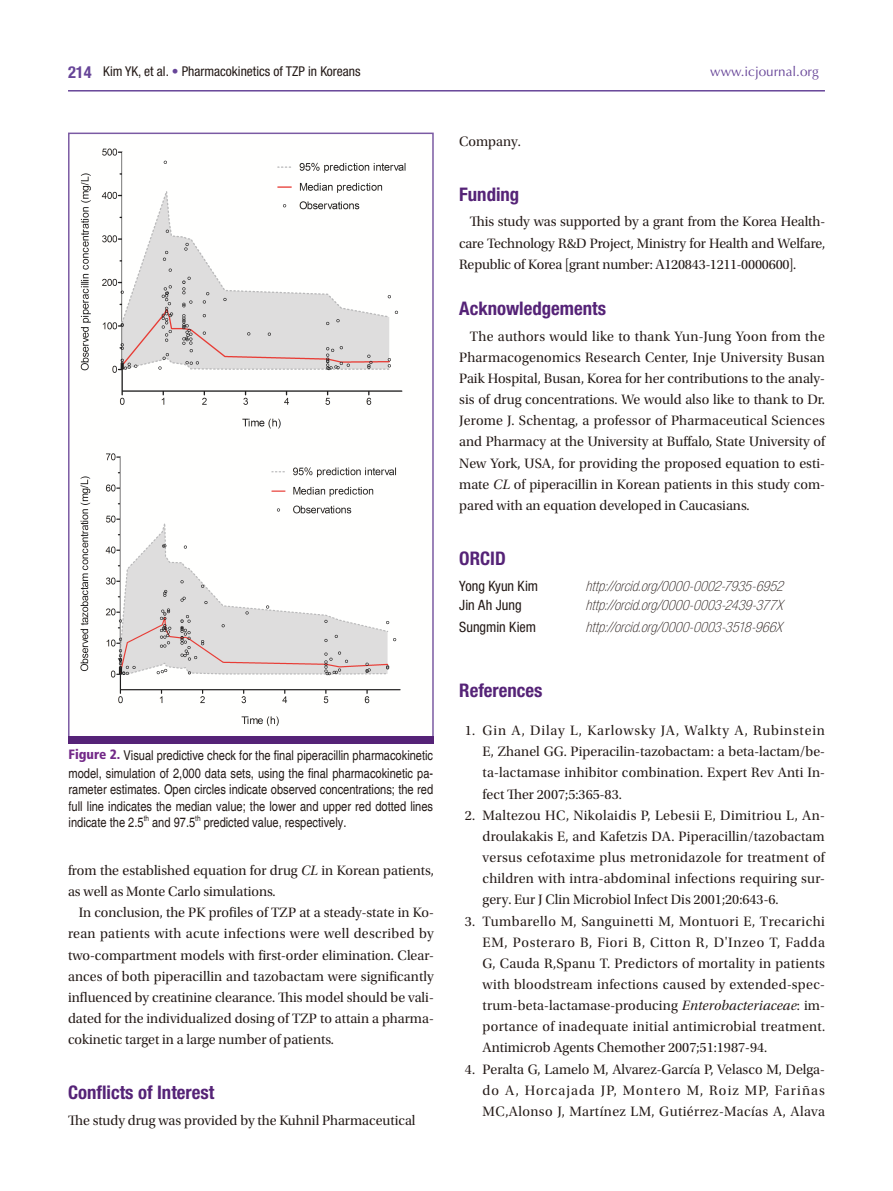
<style>
.page{position:relative;width:893px;height:1191px;background:#fff}
.page>*{position:absolute;margin:0;border:0;box-sizing:border-box;transform-origin:0 0}
.본문_타이틀_1{font:700 condensed 18.75px "Helvetica Neue";color:#552377}
.본문{font:14.25px/21.1px "Utopia Std Subh";color:#231916;text-align:justify}
.참고문헌{font:14.25px/21.1px "Utopia Std Subh";letter-spacing:.01em;color:#231916;text-align:justify}
.저자명{font:italic 100 condensed 14.25px "Helvetica Neue";color:#231916}
.본문_타이틀_1-2{font:14.25px "Utopia Std Subh";color:#231916}
.저자명-2{font:condensed 14.25px "Helvetica Neue";color:#231916}
.표_그림_타이틀{font:condensed 13.5px/16.5px "Helvetica";color:#231916}
.t1{font:condensed 13.5px "Helvetica Neue";color:#231916}
.t2{font:13.5px "Optima LT Std";color:#674598}
.표_그림_타이틀-2{font:condensed 7.8px "Helvetica";color:#231916}
.s1{font-weight:700;font-size:16.5px;color:#674598}
.s2{color:#674598}
.s3{font-family:"Frutiger LT Std";font-weight:900;color:#732988}
.s4{font-family:"Utopia Std Subh It"}
</style>
<div class="page">
<hr style="left:68px;top:90px;width:757px;height:2px;background:#674598">
<img style="left:80px;top:148px;width:326px;height:578px">
<div style="left:68px;top:133px;width:366px;height:604px;border:2px solid #7b5aa3"></div>
<div style="left:68px;top:736px;width:366px;height:7px;background:#552377"></div>
<p class="t1" style="left:68px;top:64px;width:294px"><span class="s1">214</span> Kim YK, et al. <span class="s2">•</span> Pharmacokinetics of TZP in Koreans</p>
<p class="t2" style="left:710px;top:63px;width:110px">www.icjournal.org</p>
<p class="표_그림_타이틀" style="left:69px;top:746px;width:366px;line-height:18px"><span class="s3">Figure 2.</span> Visual predictive check for the final piperacillin pharmacokinetic model, simulation of 2,000 data sets, using the final pharmacokinetic pa-</p>
<p class="표_그림_타이틀" style="left:69px;top:781px;width:366px;text-align:justify">rameter estimates. Open circles indicate observed concentrations; the red full line indicates the median value; the lower and upper red dotted lines indicate the 2.5</p>
<p class="표_그림_타이틀-2" style="left:144px;top:813px;width:7px">th</p>
<p class="표_그림_타이틀" style="left:152px;top:814px;width:45px">and 97.5</p>
<p class="표_그림_타이틀-2" style="left:195px;top:813px;width:7px">th</p>
<p class="표_그림_타이틀" style="left:204px;top:814px;width:144px">predicted value, respectively.</p>
<p class="본문" style="left:68px;top:860px;width:367px">from the established equation for drug <span class="s4">CL</span> in Korean patients, as well as Monte Carlo simulations.</p>
<p class="본문" style="left:68px;top:902px;width:367px;text-indent:11px">In conclusion, the PK profiles of TZP at a steady-state in Ko&shy;rean patients with acute infections were well described by two-compartment models with first-order elimination. Clear&shy;ances of both piperacillin and tazobactam were significantly influenced by creatinine clearance. This model should be vali&shy;dated for the individualized dosing of TZP to attain a pharma&shy;cokinetic target in a large number of patients.</p>
<p class="본문_타이틀_1" style="left:68px;top:1081px;width:148px">Conflicts of Interest</p>
<p class="본문_타이틀_1-2" style="left:68px;top:1112px;width:349px">The study drug was provided by the Kuhnil Pharmaceutical</p>
<p class="본문_타이틀_1-2" style="left:459px;top:134px;width:63px">Company.</p>
<p class="본문_타이틀_1" style="left:459px;top:183px;width:62px">Funding</p>
<p class="본문" style="left:459px;top:211px;width:367px;text-indent:11px">This study was supported by a grant from the Korea Health&shy;care Technology R&amp;D Project, Ministry for Health and Welfare, Republic of Korea [grant number: A120843-1211-0000600].</p>
<p class="본문_타이틀_1" style="left:459px;top:297px;width:148px">Acknowledgements</p>
<p class="본문" style="left:459px;top:326px;width:367px;text-indent:11px">The authors would like to thank Yun-Jung Yoon from the Pharmacogenomics Research Center, Inje University Busan Paik Hospital, Busan, Korea for her contributions to the analy&shy;sis of drug concentrations. We would also like to thank to Dr.<br>Jerome J. Schentag, a professor of Pharmaceutical Sciences and Pharmacy at the University at Buffalo, State University of New York, USA, for providing the proposed equation to esti&shy;mate <span class="s4">CL</span> of piperacillin in Korean patients in this study com&shy;pared with an equation developed in Caucasians.</p>
<p class="본문_타이틀_1" style="left:459px;top:547px;width:48px">ORCID</p>
<p class="저자명-2" style="left:459px;top:577px;width:80px">Yong Kyun Kim</p>
<p class="저자명" style="left:585px;top:578px;width:203px">http://orcid.org/0000-0002-7935-6952</p>
<p class="저자명-2" style="left:459px;top:597px;width:64px">Jin Ah Jung</p>
<p class="저자명" style="left:585px;top:597px;width:203px">http://orcid.org/0000-0003-2439-377X</p>
<p class="저자명-2" style="left:459px;top:619px;width:78px">Sungmin Kiem</p>
<p class="저자명" style="left:585px;top:619px;width:202px">http://orcid.org/0000-0003-3518-966X</p>
<p class="본문_타이틀_1" style="left:459px;top:679px;width:85px">References</p>
<p class="참고문헌" style="left:483px;top:720px;width:344px;text-indent:-18px">1. Gin A, Dilay L, Karlowsky JA, Walkty A, Rubinstein E, Zhanel GG. Piperacilin-tazobactam: a beta-lactam/be&shy;ta-lactamase inhibitor combination. Expert Rev Anti In&shy;fect Ther 2007;5:365-83.</p>
<p class="참고문헌" style="left:483px;top:804px;width:344px;text-indent:-18px">2. Maltezou HC, Nikolaidis P, Lebesii E, Dimitriou L, An&shy;droulakakis E, and Kafetzis DA. Piperacillin/tazobactam versus cefotaxime plus metronidazole for treatment of children with intra-abdominal infections requiring sur&shy;gery. Eur J Clin Microbiol Infect Dis 2001;20:643-6.</p>
<p class="참고문헌" style="left:483px;top:910px;width:344px;text-indent:-18px">3. Tumbarello M, Sanguinetti M, Montuori E, Trecarichi EM, Posteraro B, Fiori B, Citton R, D'Inzeo T, Fadda G, Cauda R,Spanu T. Predictors of mortality in patients with bloodstream infections caused by extended-spec&shy;trum-beta-lactamase-producing <span class="s4">Enterobacteriaceae</span>: im&shy;portance of inadequate initial antimicrobial treatment.<br>Antimicrob Agents Chemother 2007;51:1987-94.</p>
<p class="참고문헌" style="left:483px;top:1058px;width:344px;text-indent:-18px">4. Peralta G, Lamelo M, Alvarez-García P, Velasco M, Delga&shy;do A, Horcajada JP, Montero M, Roiz MP, Fariñas MC,Alonso J, Martínez LM, Gutiérrez-Macías A, Alava</p>
</div>
